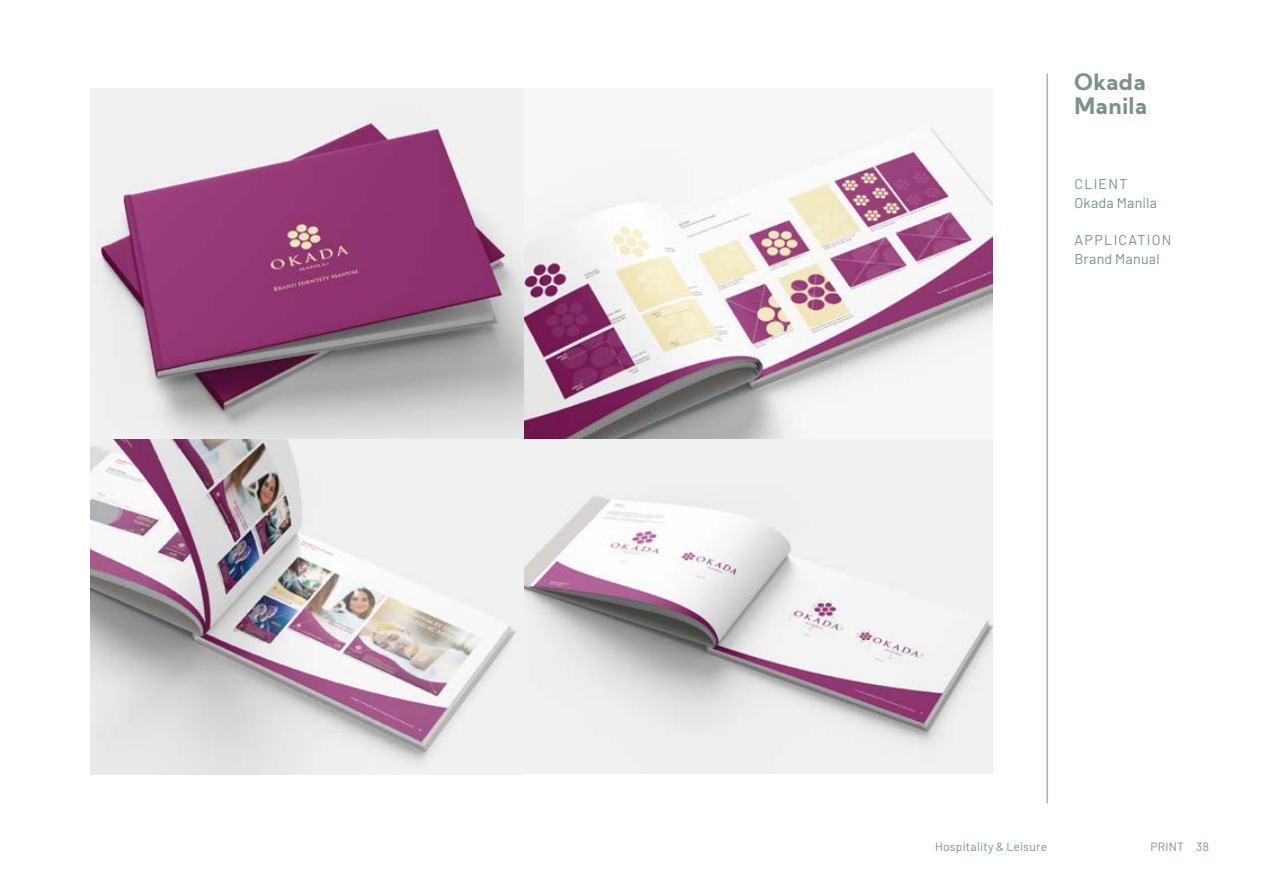
<style>
.page{position:relative;width:1263px;height:893px;background:#fff}
.page>*{position:absolute;margin:0;border:0;box-sizing:border-box;transform-origin:0 0}
.t1{font:700 22.5px/24px "Kumbh Sans";letter-spacing:.02em;color:#79918f}
.t2{font:14.25px/18.8px "Barlow";letter-spacing:.02em;color:#79918f}
.t3{font:12px "Barlow";letter-spacing:.02em;color:#79918f}
</style>
<div class="page">
<img style="left:523px;top:438px;width:469px;height:335px">
<img style="left:90px;top:438px;width:433px;height:336px">
<img style="left:90px;top:88px;width:902px;height:350px">
<hr style="left:1047px;top:73px;width:1px;height:730px;background:#79918f">
<h1 class="t1" style="left:1074px;top:70px;width:74px">Okada<br>Manila</h1>
<p class="t2" style="left:1074px;top:173px;width:84px">CLIENT<br>Okada Manila</p>
<p class="t2" style="left:1074px;top:230px;width:98px">APPLICATION<br>Brand Manual</p>
<p class="t3" style="left:935px;top:838px;width:114px">Hospitality &amp; Leisure</p>
<p class="t3" style="left:1150px;top:838px;width:60px">PRINT 38</p>
</div>
